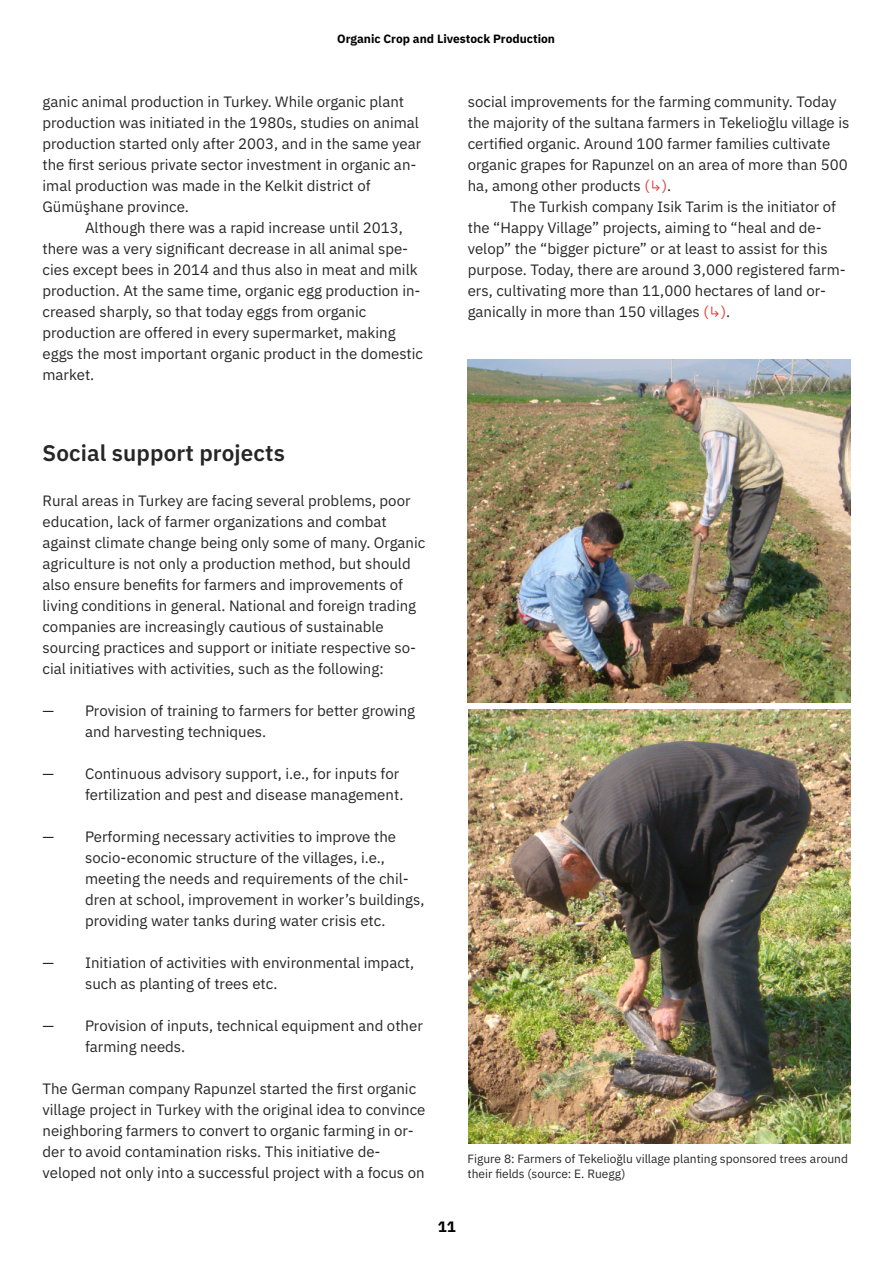
<style>
.page{position:relative;width:893px;height:1263px;background:#fff}
.page>*{position:absolute;margin:0;border:0;box-sizing:border-box;transform-origin:0 0}
.t1{font:600 22.5px "IBM Plex Sans";letter-spacing:.005em;color:#262626}
.t2{font:15px/21px "IBM Plex Sans";color:#262626}
.t3{font:700 15px "IBM Plex Sans";color:#000}
.t4{font:12px/15px "IBM Plex Sans";color:#262626}
.t5{font:700 12px "IBM Plex Sans";color:#000}
.s1{color:#e23d3a}
</style>
<div class="page">
<img style="left:468px;top:359px;width:382px;height:343px">
<img style="left:468px;top:709px;width:382px;height:434px">
<p class="t5" style="left:337px;top:33px;width:219px">Organic Crop and Livestock Production</p>
<p class="t2" style="left:43px;top:92px;width:380px">ganic animal production in Turkey. While organic plant production was initiated in the 1980s, studies on animal production started only after 2003, and in the same year the first serious private sector investment in organic an&shy;imal production was made in the Kelkit district of Gümüşhane province.</p>
<p class="t2" style="left:43px;top:218px;width:382px;text-indent:43px">Although there was a rapid increase until 2013, there was a very significant decrease in all animal spe&shy;cies except bees in 2014 and thus also in meat and milk production. At the same time, organic egg production in&shy;creased sharply, so that today eggs from organic production are offered in every supermarket, making eggs the most important organic product in the domestic market.</p>
<p class="t2" style="left:468px;top:92px;width:383px">social improvements for the farming community. Today the majority of the sultana farmers in Tekelioğlu village is certified organic. Around 100 farmer families cultivate organic grapes for Rapunzel on an area of more than 500 ha, among other products <span class="s1">(↳)</span>.</p>
<p class="t2" style="left:468px;top:197px;width:380px;text-indent:43px">The Turkish company Isik Tarim is the initiator of the “Happy Village” projects, aiming to “heal and de&shy;velop” the “bigger picture” or at least to assist for this purpose. Today, there are around 3,000 registered farm&shy;ers, cultivating more than 11,000 hectares of land or&shy;ganically in more than 150 villages <span class="s1">(↳)</span>.</p>
<h1 class="t1" style="left:43px;top:443px;width:244px">Social support projects</h1>
<p class="t2" style="left:43px;top:491px;width:384px">Rural areas in Turkey are facing several problems, poor education, lack of farmer organizations and combat against climate change being only some of many. Organic agriculture is not only a production method, but should also ensure benefits for farmers and improvements of living conditions in general. National and foreign trading companies are increasingly cautious of sustainable sourcing practices and support or initiate respective so&shy;cial initiatives with activities, such as the following:</p>
<p class="t2" style="left:85px;top:701px;width:332px;text-indent:-43px">— Provision of training to farmers for better growing and harvesting techniques.</p>
<p class="t2" style="left:43px;top:764px;width:362px;text-align:right">— Continuous advisory support, i.e., for inputs for fertilization and pest and disease management.</p>
<p class="t2" style="left:85px;top:827px;width:341px;text-indent:-43px">— Performing necessary activities to improve the socio-economic structure of the villages, i.e., meeting the needs and requirements of the chil&shy;dren at school, improvement in worker’s buildings, providing water tanks during water crisis etc.</p>
<p class="t2" style="left:85px;top:953px;width:331px;text-indent:-43px">— Initiation of activities with environmental impact, such as planting of trees etc.</p>
<p class="t2" style="left:85px;top:1016px;width:339px;text-indent:-43px">— Provision of inputs, technical equipment and other farming needs.</p>
<p class="t2" style="left:43px;top:1079px;width:384px">The German company Rapunzel started the first organic village project in Turkey with the original idea to convince neighboring farmers to convert to organic farming in or&shy;der to avoid contamination risks. This initiative de&shy;veloped not only into a successful project with a focus on</p>
<p class="t4" style="left:467px;top:1152px;width:382px">Figure 8: Farmers of Tekelioğlu village planting sponsored trees around their fields (source: E. Ruegg)</p>
<p class="t3" style="left:438px;top:1220px;width:19px">11</p>
</div>
